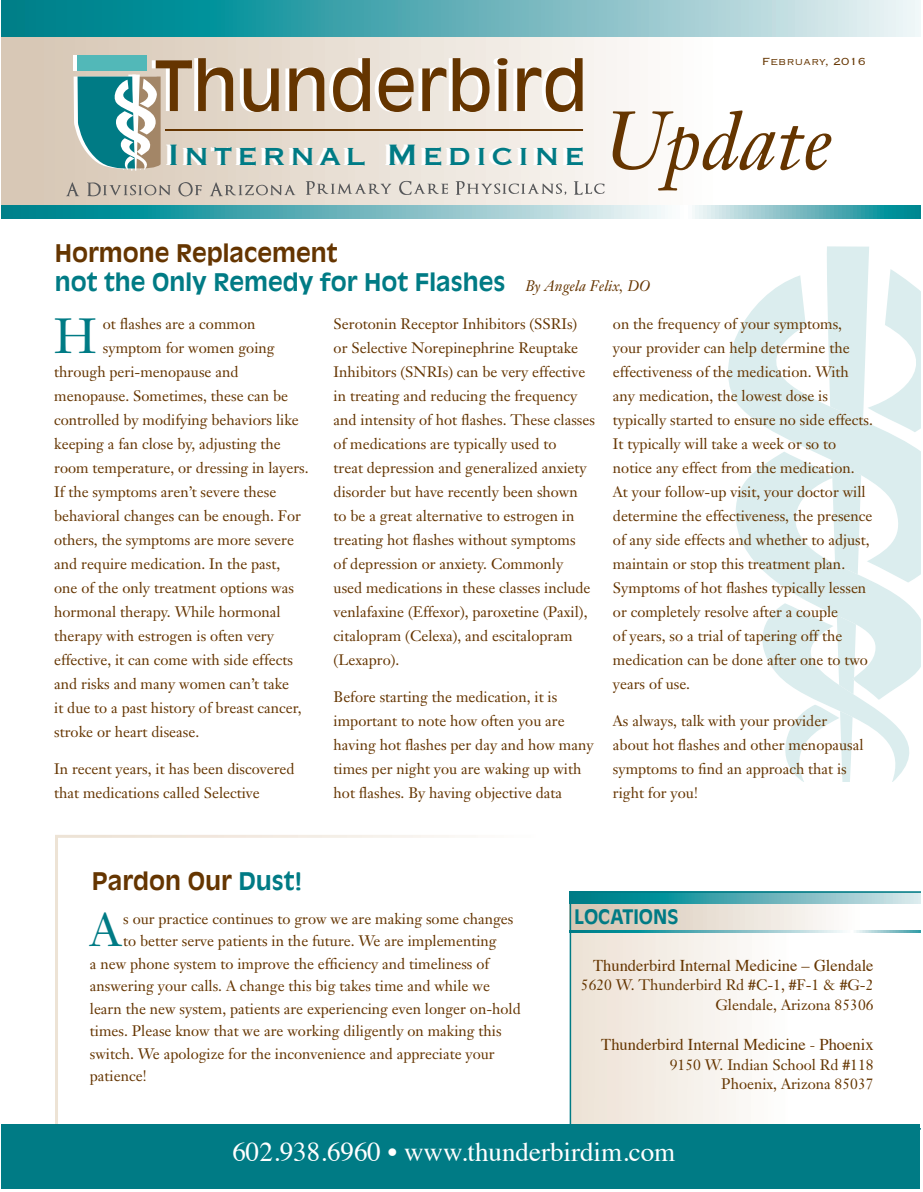
<style>
.page{position:relative;width:923px;height:1192px;background:#fff}
.page>*{position:absolute;margin:0;border:0;box-sizing:border-box;transform-origin:0 0}
.t1{font:italic 81.3px "Janson Text";color:#653500}
.t2{font:68.4px "Antique Olive";color:#653500}
.t3{font:48.6px "Janson Text";color:#007b85}
.t4{font:46.5px "Janson Text";color:#007b85}
.t5{font:38.7px "Copperplate";letter-spacing:.1em;color:#007b85}
.t6{font:27px "Times";color:#fff}
.t7{font:700 24px "Antique Olive";color:#653500}
.t8{font:700 24px "Antique Olive";color:#007b85}
.t9{font:700 19.8px "Antique Olive";color:#007b85}
.t10{font:16.5px "Times";color:#653500}
.t11{font:15px/24px "Janson Text";color:#653500}
.t12{font:italic 15px "Janson Text";color:#653500}
.t13{font:13.5px "Copperplate Thirty Two BC";color:#653500}
.s1{color:#007b85}
</style>
<div class="page">
<svg style="left:55px;top:835px;width:400px;height:289px"></svg>
<svg style="left:728px;top:308px;width:26px;height:111px;fill:#dbedee"></svg>
<svg style="left:735px;top:472px;width:19px;height:89px;fill:#dbedee"></svg>
<svg style="left:754px;top:246px;width:166px;height:535px"></svg>
<div style="left:2px;top:31px;width:918px;height:175px;background:linear-gradient(to right,#d7c7b4,#fff)"></div>
<hr style="left:165px;top:129px;width:414px;height:2px;background:#653500">
<div style="left:74px;top:55px;width:69px;height:15px;background:#fff"></div>
<svg style="left:2px;top:206px;width:918px;height:13px"></svg>
<svg style="left:2px;top:1px;width:918px;height:36px"></svg>
<hr style="left:169px;top:129px;width:414px;height:2px;background:#653500">
<div style="left:77px;top:55px;width:70px;height:15px;background:#52b8b8"></div>
<svg style="left:74px;top:75px;width:87px;height:96px"></svg>
<svg style="left:66px;top:182px;width:13px;height:14px"></svg>
<svg style="left:87px;top:182px;width:84px;height:14px"></svg>
<svg style="left:178px;top:182px;width:24px;height:14px"></svg>
<svg style="left:210px;top:182px;width:85px;height:14px"></svg>
<svg style="left:306px;top:181px;width:85px;height:14px"></svg>
<svg style="left:399px;top:181px;width:49px;height:14px"></svg>
<svg style="left:455px;top:181px;width:111px;height:14px"></svg>
<svg style="left:574px;top:181px;width:30px;height:14px"></svg>
<div style="left:2px;top:1124px;width:918px;height:65px;background:#007b85"></div>
<svg style="left:569px;top:891px;width:351px;height:233px"></svg>
<h2 class="t2" style="left:155px;top:45px;width:434px">Thunderbird</h2>
<h3 class="t5" style="left:167px;top:129px;width:420px">Internal Medicine</h3>
<p class="t13" style="left:761px;top:55px;width:106px">February, 2016</p>
<h1 class="t1" style="left:602px;top:91px;width:232px">Update</h1>
<h3 class="t7" style="left:55px;top:238px;width:284px">Hormone Replacement</h3>
<h3 class="t8" style="left:55px;top:267px;width:452px">not the Only Remedy for Hot Flashes</h3>
<p class="t12" style="left:525px;top:277px;width:126px">By Angela Felix, DO</p>
<h3 class="t3" style="left:54px;top:305px;width:44px">H</h3>
<p class="t11" style="left:103px;top:311px;width:154px">ot flashes are a common</p>
<p class="t11" style="left:103px;top:335px;width:173px">symptom for women going</p>
<p class="t11" style="left:54px;top:359px;width:186px">through peri-menopause and</p>
<p class="t11" style="left:54px;top:383px;width:235px">menopause. Sometimes, these can be</p>
<p class="t11" style="left:54px;top:407px;width:246px">controlled by modifying behaviors like</p>
<p class="t11" style="left:54px;top:431px;width:228px">keeping a fan close by, adjusting the</p>
<p class="t11" style="left:54px;top:455px;width:256px">room temperature, or dressing in layers.</p>
<p class="t11" style="left:54px;top:479px;width:224px">If the symptoms aren’t severe these</p>
<p class="t11" style="left:54px;top:503px;width:248px">behavioral changes can be enough. For</p>
<p class="t11" style="left:54px;top:527px;width:241px">others, the symptoms are more severe</p>
<p class="t11" style="left:54px;top:551px;width:228px">and require medication. In the past,</p>
<p class="t11" style="left:54px;top:575px;width:241px">one of the only treatment options was</p>
<p class="t11" style="left:54px;top:599px;width:228px">hormonal therapy. While hormonal</p>
<p class="t11" style="left:54px;top:623px;width:221px">therapy with estrogen is often very</p>
<p class="t11" style="left:54px;top:647px;width:240px">effective, it can come with side effects</p>
<p class="t11" style="left:54px;top:671px;width:236px">and risks and many women can’t take</p>
<p class="t11" style="left:54px;top:695px;width:249px">it due to a past history of breast cancer,</p>
<p class="t11" style="left:54px;top:719px;width:146px">stroke or heart disease.</p>
<p class="t11" style="left:54px;top:757px;width:242px">In recent years, it has been discovered that medications called Selective</p>
<p class="t11" style="left:333px;top:311px;width:263px">Serotonin Receptor Inhibitors (SSRIs) or Selective Norepinephrine Reuptake Inhibitors (SNRIs) can be very effective in treating and reducing the frequency and intensity of hot flashes. These classes of medications are typically used to<br>treat depression and generalized anxiety disorder but have recently been shown<br>to be a great alternative to estrogen in treating hot flashes without symptoms<br>of depression or anxiety. Commonly used medications in these classes include venlafaxine (Effexor), paroxetine (Paxil), citalopram (Celexa), and escitalopram (Lexapro).</p>
<p class="t11" style="left:333px;top:685px;width:261px">Before starting the medication, it is important to note how often you are having hot flashes per day and how many times per night you are waking up with hot flashes. By having objective data</p>
<p class="t11" style="left:613px;top:311px;width:261px">on the frequency of your symptoms, your provider can help determine the effectiveness of the medication. With any medication, the lowest dose is typically started to ensure no side effects.<br>It typically will take a week or so to notice any effect from the medication.<br>At your follow-up visit, your doctor will determine the effectiveness, the presence of any side effects and whether to adjust, maintain or stop this treatment plan.<br>Symptoms of hot flashes typically lessen or completely resolve after a couple<br>of years, so a trial of tapering off the medication can be done after one to two years of use.</p>
<p class="t11" style="left:613px;top:709px;width:252px">As always, talk with your provider about hot flashes and other menopausal symptoms to find an approach that is right for you!</p>
<h3 class="t7" style="left:92px;top:866px;width:212px">Pardon Our <span class="s1">Dust!</span></h3>
<h3 class="t4" style="left:90px;top:900px;width:33px">A</h3>
<p class="t11" style="left:123px;top:906px;width:391px">s our practice continues to grow we are making some changes</p>
<p class="t11" style="left:123px;top:929px;width:375px">to better serve patients in the future. We are implementing</p>
<p class="t11" style="left:90px;top:951px;width:401px">a new phone system to improve the efficiency and timeliness of</p>
<p class="t11" style="left:90px;top:974px;width:401px">answering your calls. A change this big takes time and while we</p>
<p class="t11" style="left:90px;top:996px;width:432px">learn the new system, patients are experiencing even longer on-hold</p>
<p class="t11" style="left:90px;top:1019px;width:413px">times. Please know that we are working diligently on making this</p>
<p class="t11" style="left:90px;top:1041px;width:406px">switch. We apologize for the inconvenience and appreciate your</p>
<p class="t11" style="left:90px;top:1064px;width:59px">patience!</p>
<h3 class="t9" style="left:574px;top:904px;width:106px">LOCATIONS</h3>
<p class="t10" style="left:593px;top:949px;width:282px">Thunderbird Internal Medicine – Glendale</p>
<p class="t11" style="left:581px;top:975px;width:294px;line-height:19.5px;text-align:right">5620 W. Thunderbird Rd #C-1, #F-1 &amp; #G-2<br>Glendale, Arizona 85306</p>
<p class="t10" style="left:601px;top:1029px;width:274px">Thunderbird Internal Medicine - Phoenix</p>
<p class="t11" style="left:670px;top:1054px;width:205px;line-height:19.5px;text-align:right">9150 W. Indian School Rd #118<br>Phoenix, Arizona 85037</p>
<h3 class="t6" style="left:232px;top:1126px;width:444px">602.938.6960 • www.thunderbirdim.com</h3>
</div>
